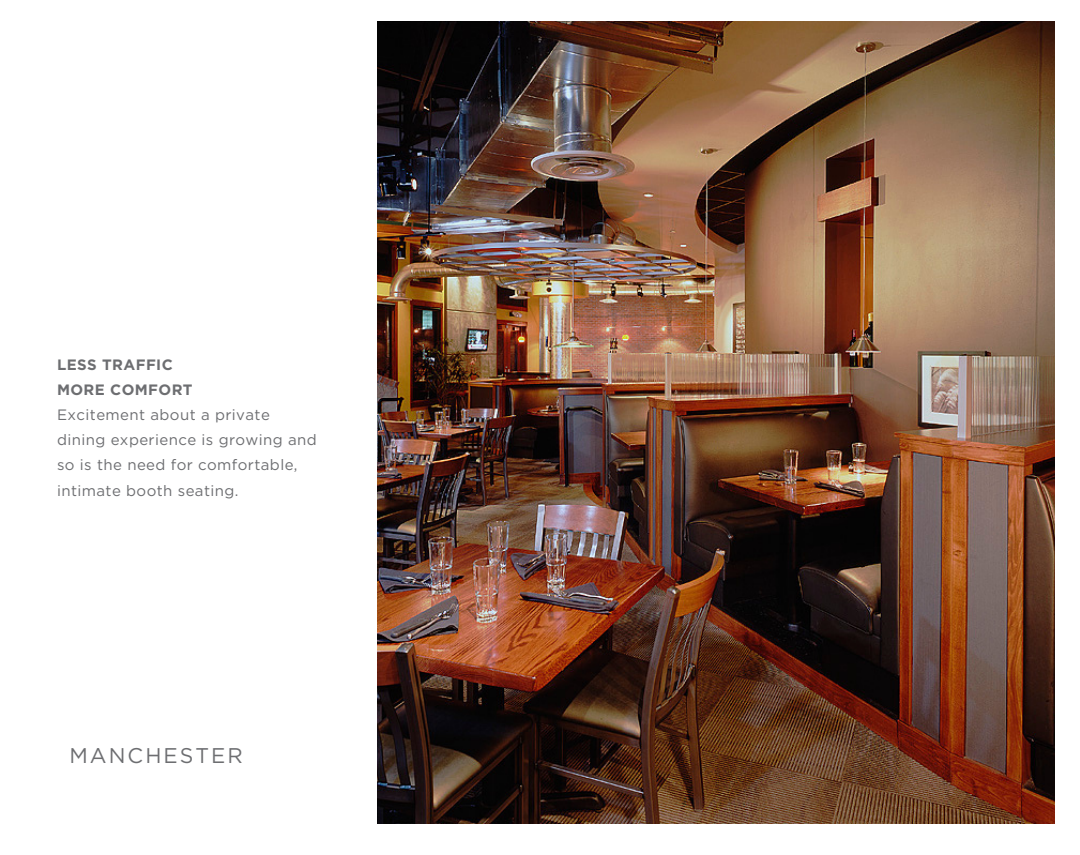
<style>
.page{position:relative;width:1080px;height:855px;background:#fff}
.page>*{position:absolute;margin:0;border:0;box-sizing:border-box;transform-origin:0 0}
.t1{font:21.25px "Gotham";letter-spacing:.095em;color:#6d6e71}
.t2{font:15px/25.2px "Gotham";letter-spacing:.025em;color:#6d6e71}
.t3{font:700 15px/25.2px "Gotham";letter-spacing:.025em;color:#6d6e71}
</style>
<div class="page">
<img style="left:378px;top:22px;width:677px;height:801px">
<p class="t3" style="left:57px;top:352px;width:137px">LESS TRAFFIC<br>MORE COMFORT</p>
<h1 class="t2" style="left:57px;top:402px;width:214px">Excitement about a private</h1>
<p class="t2" style="left:57px;top:427px;width:261px">dining experience is growing and so is the need for comfortable, intimate booth seating.</p>
<p class="t1" style="left:69px;top:743px;width:175px">MANCHESTER</p>
</div>
